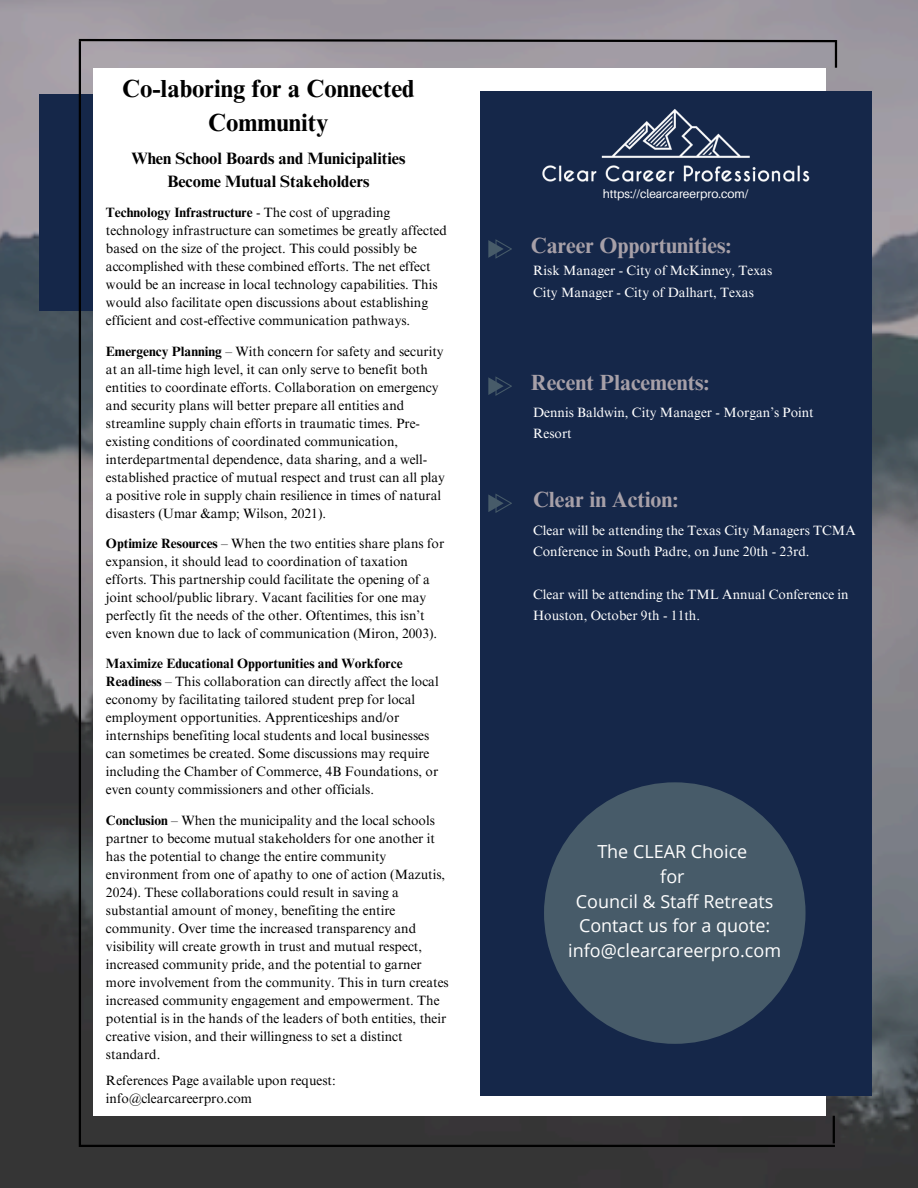
<style>
.page{position:relative;width:918px;height:1188px;background:#fff}
.page>*{position:absolute;margin:0;border:0;box-sizing:border-box;transform-origin:0 0}
.t1{font:700 24.75px/33.8px "Times NRMT Pro";color:#000;text-align:center}
.t2{font:700 22.05px "Times NRMT Pro";color:#a7a0a8}
.t3{font:18px/24.8px "Open Sans";color:#fefefe;text-align:center}
.t4{font:700 16.5px/22.5px "Times NRMT Pro";color:#000;text-align:center}
.t5{font:13.5px/18px "Times NRMT Pro";color:#000}
.t6{font:13.5px/21.3px "Times NRMT Pro";color:#fff}
.t7{font:12px "Aileron";color:#fff}
.s1{font-weight:700}
</style>
<div class="page">
<img style="left:0;top:0;width:918px;height:1188px">
<div style="left:39px;top:94px;width:832px;height:216px;background:#152749"></div>
<hr style="left:79px;top:41px;width:2px;height:1106px;background:#000">
<div style="left:93px;top:68px;width:733px;height:1047px;background:#fff"></div>
<svg style="left:77px;top:38px;width:761px;height:5px"></svg>
<hr style="left:81px;top:1145px;width:754px;height:2px;background:#000">
<div style="left:480px;top:92px;width:391px;height:1004px;background:#152749"></div>
<hr style="left:835px;top:40px;width:2px;height:28px;background:#000">
<svg style="left:488px;top:239px;width:24px;height:19px"></svg>
<svg style="left:488px;top:376px;width:24px;height:20px"></svg>
<svg style="left:488px;top:494px;width:24px;height:19px"></svg>
<hr style="left:833px;top:1116px;width:2px;height:27px;background:#000">
<img style="left:542px;top:109px;width:268px;height:73px">
<div style="left:544px;top:782px;width:262px;height:262px;background:#475b69;border-radius:50%"></div>
<h2 class="t1" style="left:122px;top:75px;width:294px">Co-laboring for a Connected<br>Community</h2>
<h5 class="t4" style="left:131px;top:150px;width:275px">When School Boards and Municipalities<br>Become Mutual Stakeholders</h5>
<p class="t5" style="left:106px;top:205px;width:342px"><span class="s1">Technology Infrastructure</span> - The cost of upgrading technology infrastructure can sometimes be greatly affected based on the size of the project. This could possibly be accomplished with these combined efforts. The net effect would be an increase in local technology capabilities. This would also facilitate open discussions about establishing efficient and cost-effective communication pathways.</p>
<p class="t5" style="left:106px;top:344px;width:341px"><span class="s1">Emergency Planning</span> – With concern for safety and security at an all-time high level, it can only serve to benefit both entities to coordinate efforts. Collaboration on emergency and security plans will better prepare all entities and streamline supply chain efforts in traumatic times. Pre&shy;existing conditions of coordinated communication, interdepartmental dependence, data sharing, and a well&shy;established practice of mutual respect and trust can all play a positive role in supply chain resilience in times of natural disasters (Umar &amp;amp; Wilson, 2021).</p>
<p class="t5" style="left:106px;top:536px;width:340px"><span class="s1">Optimize Resources</span> – When the two entities share plans for expansion, it should lead to coordination of taxation efforts. This partnership could facilitate the opening of a joint school/public library. Vacant facilities for one may perfectly fit the needs of the other. Oftentimes, this isn’t even known due to lack of communication (Miron, 2003).</p>
<p class="t5" style="left:106px;top:656px;width:334px"><span class="s1">Maximize Educational Opportunities and Workforce Readiness</span> – This collaboration can directly affect the local economy by facilitating tailored student prep for local employment opportunities. Apprenticeships and/or internships benefiting local students and local businesses can sometimes be created. Some discussions may require including the Chamber of Commerce, 4B Foundations, or even county commissioners and other officials.</p>
<p class="t5" style="left:106px;top:813px;width:344px"><span class="s1">Conclusion</span> – When the municipality and the local schools partner to become mutual stakeholders for one another it has the potential to change the entire community environment from one of apathy to one of action (Mazutis, 2024). These collaborations could result in saving a substantial amount of money, benefiting the entire community. Over time the increased transparency and visibility will create growth in trust and mutual respect, increased community pride, and the potential to garner more involvement from the community. This in turn creates increased community engagement and empowerment. The potential is in the hands of the leaders of both entities, their creative vision, and their willingness to set a distinct standard.</p>
<h2 class="t5" style="left:106px;top:1073px;width:231px">References Page available upon request: info@clearcareerpro.com</h2>
<h5 class="t7" style="left:603px;top:187px;width:147px">https://clearcareerpro.com/</h5>
<h5 class="t2" style="left:531px;top:237px;width:202px">Career Opportunities:</h5>
<h5 class="t6" style="left:533px;top:262px;width:241px">Risk Manager - City of McKinney, Texas<br>City Manager - City of Dalhart, Texas</h5>
<h5 class="t2" style="left:531px;top:374px;width:180px">Recent Placements:</h5>
<h5 class="t6" style="left:533px;top:403px;width:282px">Dennis Baldwin, City Manager - Morgan’s Point<br>Resort</h5>
<h5 class="t2" style="left:533px;top:491px;width:147px">Clear in Action:</h5>
<h1 class="t6" style="left:533px;top:521px;width:324px">Clear will be attending the Texas City Managers TCMA<br>Conference in South Padre, on June 20th - 23rd.</h1>
<h3 class="t6" style="left:533px;top:585px;width:317px">Clear will be attending the TML Annual Conference in<br>Houston, October 9th - 11th.</h3>
<h5 class="t3" style="left:568px;top:839px;width:214px">The CLEAR Choice<br>for<br>Council &amp; Staff Retreats<br>Contact us for a quote: info@clearcareerpro.com</h5>
</div>
